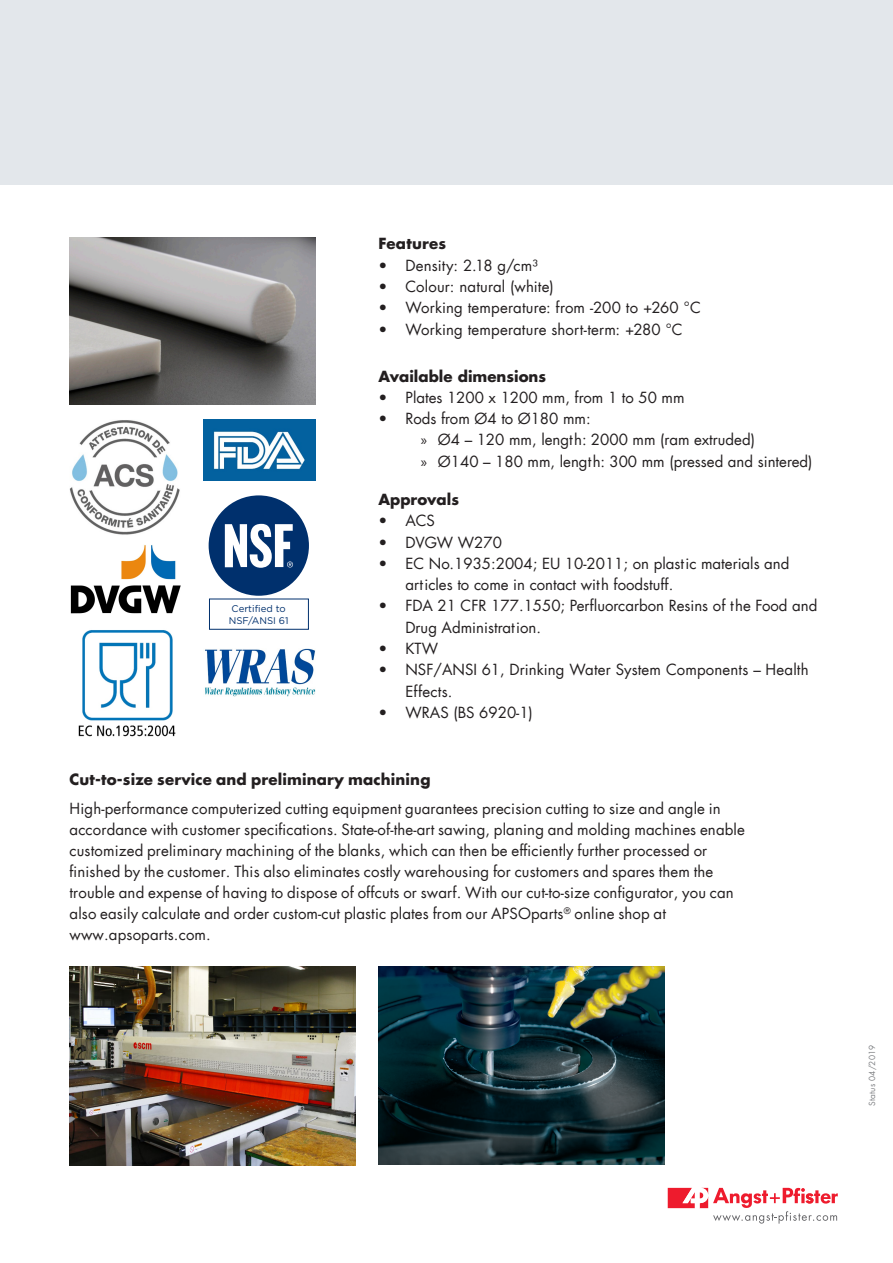
<style>
.page{position:relative;width:893px;height:1263px;background:#fff}
.page>*{position:absolute;margin:0;border:0;box-sizing:border-box;transform-origin:0 0}
.Kolumnentitel{font:15px/21px "Futura Com";letter-spacing:.01em;color:#231f20}
.Kolumnentitel-2{font:700 15px "Futura Com";letter-spacing:.01em;color:#231f20}
.t1{font:9.6px/11.6px "Gotham";color:#00306d}
.t2{font:8.25px "Futura Com";letter-spacing:.02em;color:#808285}
.s1{font-family:"Myriad Pro"}
</style>
<div class="page">
<svg style="left:668px;top:1188px;width:170px;height:35px"></svg>
<div style="left:0;top:0;width:893px;height:185px;background:#e3e7eb"></div>
<img style="left:69px;top:237px;width:246px;height:168px">
<img style="left:70px;top:966px;width:285px;height:199px">
<img style="left:378px;top:967px;width:286px;height:198px">
<img style="left:204px;top:420px;width:111px;height:60px">
<img style="left:78px;top:630px;width:98px;height:107px">
<div style="left:209px;top:495px;width:100px;height:101px;background:#00306d;border-radius:50%"></div>
<svg style="left:225px;top:524px;width:68px;height:44px"></svg>
<div style="left:209px;top:599px;width:100px;height:31px;border:1px solid #00306d"></div>
<img style="left:70px;top:545px;width:111px;height:69px">
<img style="left:205px;top:648px;width:110px;height:48px">
<img style="left:70px;top:420px;width:110px;height:115px">
<p class="Kolumnentitel-2" style="left:378px;top:232px;width:69px">Features</p>
<p class="Kolumnentitel" style="left:378px;top:255px;width:161px">• Density: 2.18 g/cm³</p>
<p class="Kolumnentitel" style="left:378px;top:276px;width:177px">• Colour: natural (white)</p>
<p class="Kolumnentitel" style="left:378px;top:297px;width:324px">• Working temperature: from -200 to +260 °C</p>
<p class="Kolumnentitel" style="left:378px;top:318px;width:306px">• Working temperature short-term: +280 °C</p>
<p class="t1" style="left:229px;top:603px;width:61px">Certified to<br>NSF/ANSI 61</p>
<p class="Kolumnentitel-2" style="left:378px;top:364px;width:169px">Available dimensions</p>
<p class="Kolumnentitel" style="left:378px;top:387px;width:308px">• Plates 1200 x 1200 mm, from 1 to 50 mm</p>
<p class="Kolumnentitel" style="left:378px;top:408px;width:214px">• Rods from Ø4 to Ø180 mm:</p>
<p class="Kolumnentitel" style="left:421px;top:429px;width:336px"><span class="s1">»</span> Ø4 – 120 mm, length: 2000 mm (ram extruded)</p>
<p class="Kolumnentitel" style="left:421px;top:450px;width:393px"><span class="s1">»</span> Ø140 – 180 mm, length: 300 mm (pressed and sintered)</p>
<p class="Kolumnentitel-2" style="left:378px;top:488px;width:82px">Approvals</p>
<p class="Kolumnentitel" style="left:378px;top:510px;width:58px">• ACS</p>
<p class="Kolumnentitel" style="left:378px;top:531px;width:125px">• DVGW W270</p>
<p class="Kolumnentitel" style="left:405px;top:552px;width:386px;text-indent:-27px">• EC No.1935:2004; EU 10-2011; on plastic materials and articles to come in contact with foodstuff.</p>
<p class="Kolumnentitel" style="left:405px;top:595px;width:413px;text-indent:-27px">• FDA 21 CFR 177.1550; Perfluorcarbon Resins of the Food and<br>Drug Administration.</p>
<p class="Kolumnentitel" style="left:378px;top:638px;width:61px">• KTW</p>
<p class="Kolumnentitel" style="left:405px;top:659px;width:405px;text-indent:-27px">• NSF/ANSI 61, Drinking Water System Components – Health<br>Effects.</p>
<p class="Kolumnentitel" style="left:378px;top:702px;width:156px">• WRAS (BS 6920-1)</p>
<p class="Kolumnentitel-2" style="left:70px;top:768px;width:362px">Cut-to-size service and preliminary machining</p>
<p class="Kolumnentitel" style="left:70px;top:798px;width:677px">High-performance computerized cutting equipment guarantees precision cutting to size and angle in accordance with customer specifications. State-of-the-art sawing, planing and molding machines enable customized preliminary machining of the blanks, which can then be efficiently further processed or finished by the customer. This also eliminates costly warehousing for customers and spares them the trouble and expense of having to dispose of offcuts or swarf. With our cut-to-size configurator, you can also easily calculate and order custom-cut plastic plates from our APSOparts<sup>®</sup> online shop at</p>
<p class="Kolumnentitel" style="left:70px;top:924px;width:143px">www.apsoparts.com.</p>
<p class="t2" style="left:866px;top:1106px;width:62px;rotate:-90deg">Status 04/2019</p>
</div>
